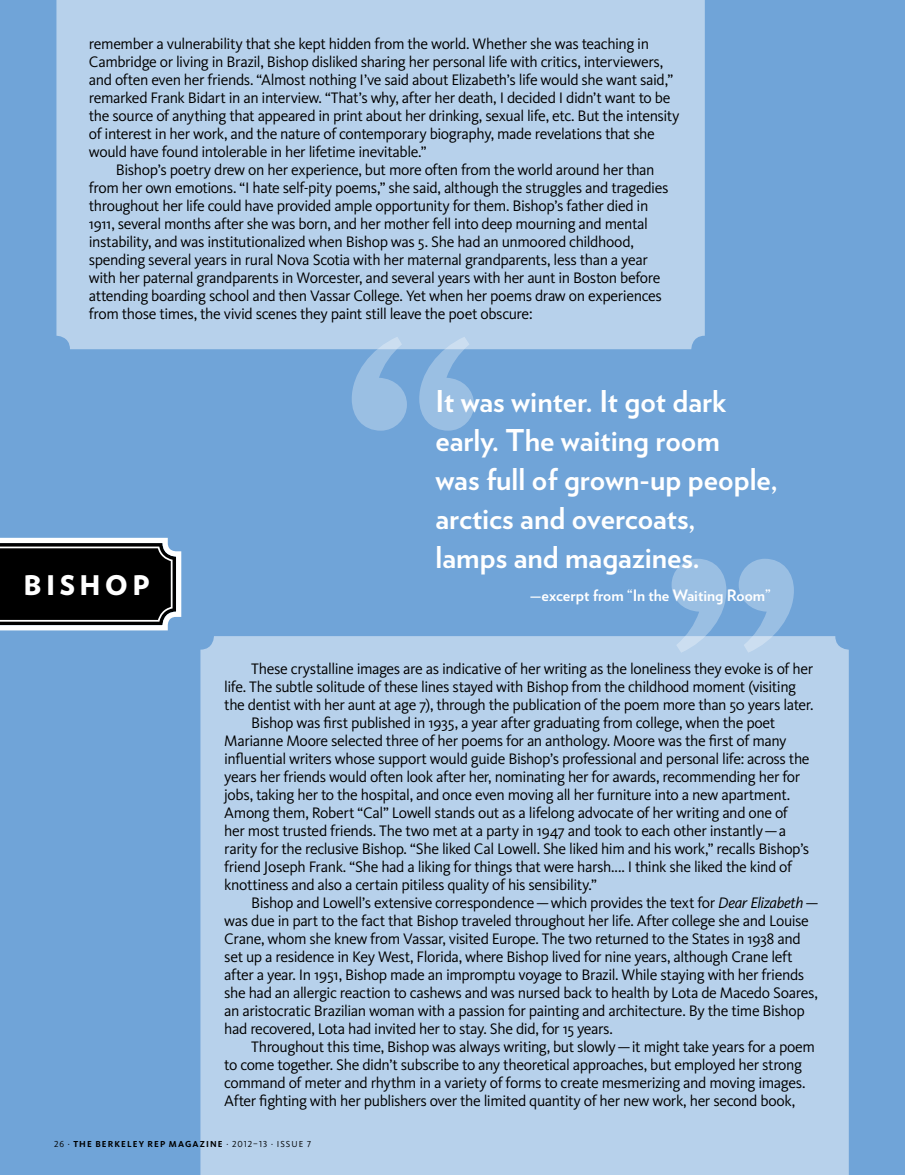
<style>
.page{position:relative;width:905px;height:1175px;background:#fff}
.page>*{position:absolute;margin:0;border:0;box-sizing:border-box;transform-origin:0 0}
.t1{font:700 30px/39px "Verlag";color:#fff}
.t2{font:900 27px "Verlag";letter-spacing:.16em;color:#fff}
.t3{font:15.75px "Kievit OT";letter-spacing:-.025em;color:#000}
.t4{font:700 15.75px "Verlag";color:#fff}
.t5{font:700 9px "Kievit OT";letter-spacing:.125em;color:#000}
.s1{font-style:italic}
.s2{font-weight:400}
</style>
<div class="page">
<div style="left:0;top:0;width:904px;height:1174px;background:#70a4d8"></div>
<div style="left:56px;top:0;width:648px;height:349px;background:#b7d1eb"></div>
<div style="left:200px;top:636px;width:648px;height:538px;background:#b7d1eb"></div>
<svg style="left:671px;top:559px;width:122px;height:93px"></svg>
<svg style="left:352px;top:337px;width:122px;height:94px"></svg>
<svg style="left:0;top:537px;width:182px;height:94px;background:#313335"></svg>
<p class="t3" style="left:89px;top:34px;width:561px">remember a vulnerability that she kept hidden from the world. Whether she was teaching in</p>
<p class="t3" style="left:89px;top:52px;width:576px">Cambridge or living in Brazil, Bishop disliked sharing her personal life with critics, interviewers,</p>
<p class="t3" style="left:89px;top:70px;width:585px">and often even her friends. “Almost nothing I’ve said about Elizabeth’s life would she want said,”</p>
<p class="t3" style="left:89px;top:88px;width:583px">remarked Frank Bidart in an interview. “That’s why, after her death, I decided I didn’t want to be</p>
<p class="t3" style="left:89px;top:106px;width:592px">the source of anything that appeared in print about her drinking, sexual life, etc. But the intensity</p>
<p class="t3" style="left:89px;top:124px;width:567px">of interest in her work, and the nature of contemporary biography, made revelations that she</p>
<p class="t3" style="left:89px;top:142px;width:339px">would have found intolerable in her lifetime inevitable.”</p>
<p class="t3" style="left:116px;top:160px;width:540px">Bishop’s poetry drew on her experience, but more often from the world around her than</p>
<p class="t3" style="left:89px;top:178px;width:581px">from her own emotions. “I hate self-pity poems,” she said, although the struggles and tragedies</p>
<p class="t3" style="left:89px;top:196px;width:561px">throughout her life could have provided ample opportunity for them. Bishop’s father died in</p>
<p class="t3" style="left:89px;top:214px;width:560px">1911, several months after she was born, and her mother fell into deep mourning and mental</p>
<p class="t3" style="left:89px;top:232px;width:546px">instability, and was institutionalized when Bishop was 5. She had an unmoored childhood,</p>
<p class="t3" style="left:89px;top:250px;width:560px">spending several years in rural Nova Scotia with her maternal grandparents, less than a year</p>
<p class="t3" style="left:89px;top:268px;width:573px">with her paternal grandparents in Worcester, and several years with her aunt in Boston before</p>
<p class="t3" style="left:89px;top:286px;width:574px">attending boarding school and then Vassar College. Yet when her poems draw on experiences</p>
<p class="t3" style="left:89px;top:304px;width:445px">from those times, the vivid scenes they paint still leave the poet obscure:</p>
<h2 class="t2" style="left:24px;top:563px;width:128px">BISHOP</h2>
<h1 class="t1" style="left:435px;top:380px;width:344px">It was winter. It got dark early. The waiting room<br>was full of grown-up people, arctics and overcoats,<br>lamps and magazines.</h1>
<p class="t4" style="left:529px;top:582px;width:242px">—excerpt from “In the Waiting Room”</p>
<p class="t3" style="left:251px;top:659px;width:563px">These crystalline images are as indicative of her writing as the loneliness they evoke is of her</p>
<p class="t3" style="left:224px;top:677px;width:573px">life. The subtle solitude of these lines stayed with Bishop from the childhood moment (visiting</p>
<p class="t3" style="left:224px;top:695px;width:591px">the dentist with her aunt at age 7), through the publication of the poem more than 50 years later.</p>
<p class="t3" style="left:251px;top:713px;width:525px">Bishop was first published in 1935, a year after graduating from college, when the poet</p>
<p class="t3" style="left:224px;top:731px;width:563px">Marianne Moore selected three of her poems for an anthology. Moore was the first of many</p>
<p class="t3" style="left:224px;top:749px;width:587px">influential writers whose support would guide Bishop’s professional and personal life: across the</p>
<p class="t3" style="left:224px;top:767px;width:577px">years her friends would often look after her, nominating her for awards, recommending her for</p>
<p class="t3" style="left:224px;top:785px;width:567px">jobs, taking her to the hospital, and once even moving all her furniture into a new apartment.</p>
<p class="t3" style="left:224px;top:803px;width:565px">Among them, Robert “Cal” Lowell stands out as a lifelong advocate of her writing and one of</p>
<p class="t3" style="left:224px;top:821px;width:563px">her most trusted friends. The two met at a party in 1947 and took to each other instantly—a</p>
<p class="t3" style="left:224px;top:839px;width:586px">rarity for the reclusive Bishop. “She liked Cal Lowell. She liked him and his work,” recalls Bishop’s</p>
<p class="t3" style="left:224px;top:857px;width:569px">friend Joseph Frank. “She had a liking for things that were harsh.... I think she liked the kind of</p>
<p class="t3" style="left:224px;top:875px;width:374px">knottiness and also a certain pitiless quality of his sensibility.”</p>
<p class="t3" style="left:251px;top:893px;width:569px">Bishop and Lowell’s extensive correspondence —which provides the text for <span class="s1">Dear Elizabeth</span>—</p>
<p class="t3" style="left:224px;top:911px;width:586px">was due in part to the fact that Bishop traveled throughout her life. After college she and Louise</p>
<p class="t3" style="left:224px;top:929px;width:578px">Crane, whom she knew from Vassar, visited Europe. The two returned to the States in 1938 and</p>
<p class="t3" style="left:224px;top:947px;width:570px">set up a residence in Key West, Florida, where Bishop lived for nine years, although Crane left</p>
<p class="t3" style="left:224px;top:965px;width:581px">after a year. In 1951, Bishop made an impromptu voyage to Brazil. While staying with her friends</p>
<p class="t3" style="left:224px;top:983px;width:595px">she had an allergic reaction to cashews and was nursed back to health by Lota de Macedo Soares,</p>
<p class="t3" style="left:224px;top:1001px;width:582px">an aristocratic Brazilian woman with a passion for painting and architecture. By the time Bishop</p>
<p class="t3" style="left:224px;top:1019px;width:390px">had recovered, Lota had invited her to stay. She did, for 15 years.</p>
<p class="t3" style="left:251px;top:1037px;width:565px">Throughout this time, Bishop was always writing, but slowly—it might take years for a poem</p>
<p class="t3" style="left:224px;top:1055px;width:579px">to come together. She didn’t subscribe to any theoretical approaches, but employed her strong</p>
<p class="t3" style="left:224px;top:1073px;width:582px">command of meter and rhythm in a variety of forms to create mesmerizing and moving images.</p>
<p class="t3" style="left:224px;top:1091px;width:572px">After fighting with her publishers over the limited quantity of her new work, her second book,</p>
<p class="t5" style="left:54px;top:1138px;width:258px"><span class="s2">26 ·</span> THE BERKELEY REP MAGAZINE <span class="s2">· 2012–13 · ISSUE 7</span></p>
</div>
